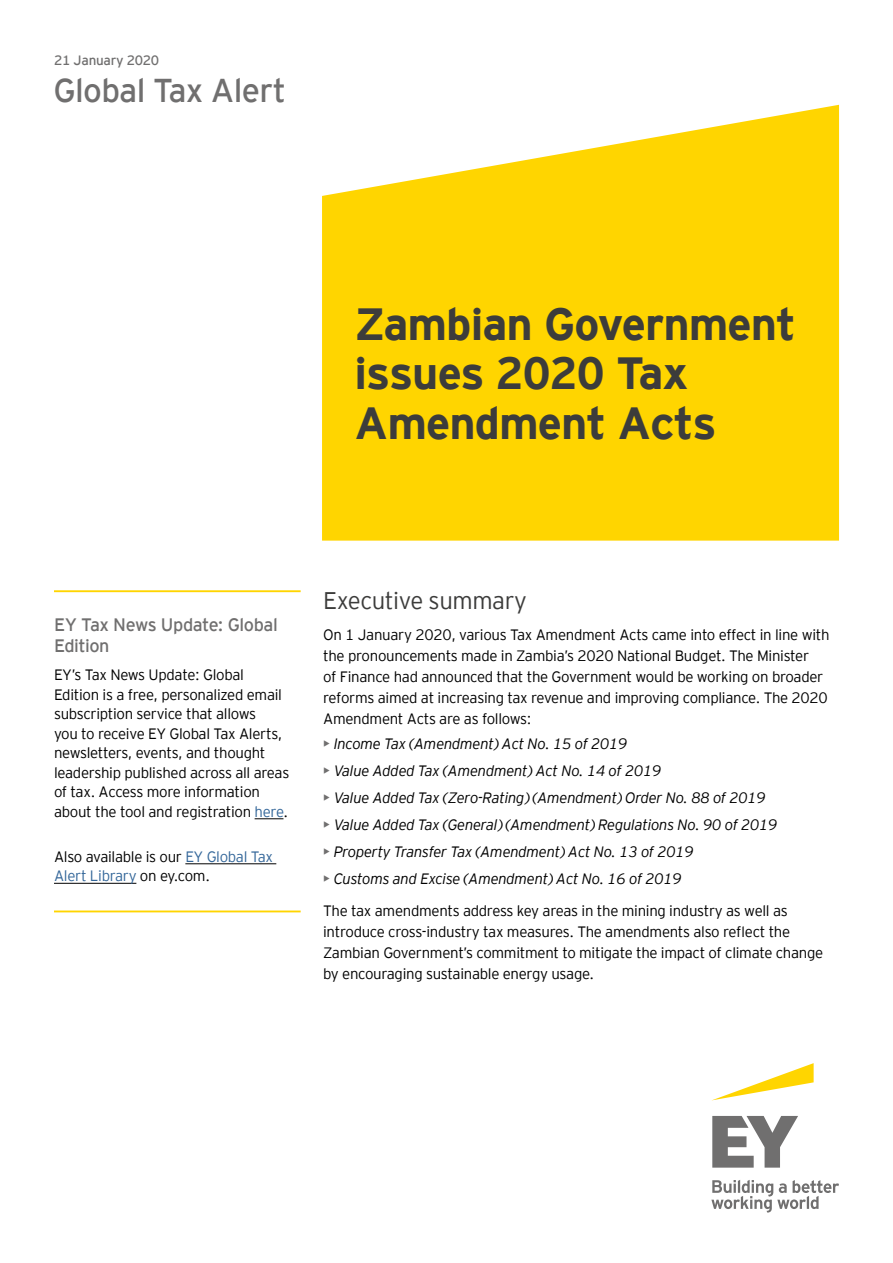
<style>
.page{position:relative;width:893px;height:1263px;background:#fff}
.page>*{position:absolute;margin:0;border:0;box-sizing:border-box;transform-origin:0 0}
.t1{font:700 45px/49.5px "EY Interstate";letter-spacing:-.02em;color:#3c3c3b}
.t2{font:33px "EY Interstate";letter-spacing:-.02em;color:#706f6f}
.t3{font:300 24px "EY Interstate";letter-spacing:-.02em;color:#3c3c3b}
.t4{font:18px/21px "EY Interstate";letter-spacing:-.025em;color:#706f6f}
.t5{font:300 15px/19.5px "EY Interstate";letter-spacing:-.02em;color:#000}
.t6{font:italic 300 15px "EY Interstate";letter-spacing:-.02em;color:#000}
.t7{font:13.5px "EY Interstate";letter-spacing:-.02em;color:#706f6f}
.s1{color:#369}
.s2{font-weight:400;font-style:normal;color:#706f6f}
.s3{font-weight:400;color:#706f6f}
.s4{font-style:italic}
</style>
<div class="page">
<svg style="left:322px;top:105px;width:517px;height:436px;background:#ffd91a"></svg>
<hr style="left:54px;top:590px;width:247px;height:2px;background:#ffd500">
<svg style="left:255px;top:818px;width:28px;height:1px"></svg>
<hr style="left:185px;top:863px;width:91px;height:1px;background:#000">
<hr style="left:54px;top:883px;width:82px;height:1px;background:#000">
<hr style="left:54px;top:910px;width:247px;height:2px;background:#ffd500">
<svg style="left:713px;top:1063px;width:101px;height:37px"></svg>
<svg style="left:711px;top:1116px;width:128px;height:96px"></svg>
<p class="t7" style="left:54px;top:50px;width:107px">21 January 2020</p>
<h2 class="t2" style="left:53px;top:67px;width:234px">Global Tax Alert</h2>
<h1 class="t1" style="left:354px;top:296px;width:443px">Zambian Government issues 2020 Tax<br>Amendment Acts</h1>
<p class="t4" style="left:54px;top:613px;width:225px">EY Tax News Update: Global<br>Edition</p>
<p class="t5" style="left:54px;top:664px;width:237px">EY’s Tax News Update: Global Edition is a free, personalized email subscription service that allows<br>you to receive EY Global Tax Alerts, newsletters, events, and thought leadership published across all areas of tax. Access more information about the tool and registration <span class="s1">here</span>.</p>
<p class="t5" style="left:54px;top:846px;width:221px">Also available is our <span class="s1">EY Global Tax<br>Alert Library</span> on ey.com.</p>
<h3 class="t3" style="left:323px;top:584px;width:205px">Executive summary</h3>
<p class="t5" style="left:323px;top:623px;width:508px;line-height:21px">On 1 January 2020, various Tax Amendment Acts came into effect in line with the pronouncements made in Zambia’s 2020 National Budget. The Minister<br>of Finance had announced that the Government would be working on broader reforms aimed at increasing tax revenue and improving compliance. The 2020<br>Amendment Acts are as follows:</p>
<p class="t6" style="left:323px;top:733px;width:306px"><span class="s2">•</span> Income Tax (Amendment) Act No. 15 of 2019</p>
<p class="t6" style="left:323px;top:760px;width:340px"><span class="s2">•</span> Value Added Tax (Amendment) Act No. 14 of 2019</p>
<p class="t6" style="left:323px;top:787px;width:444px"><span class="s2">•</span> Value Added Tax (Zero-Rating) (Amendment) Order No. 88 of 2019</p>
<p class="t6" style="left:323px;top:814px;width:456px"><span class="s2">•</span> Value Added Tax (General) (Amendment) Regulations No. 90 of 2019</p>
<p class="t6" style="left:323px;top:841px;width:372px"><span class="s2">•</span> Property Transfer Tax (Amendment) Act No. 13 of 2019</p>
<p class="t5" style="left:323px;top:862px;width:466px;line-height:31.5px"><span class="s3">•</span> <span class="s4">Customs and Excise (Amendment) Act No. 16 of 2019<br></span>The tax amendments address key areas in the mining industry as well as</p>
<p class="t5" style="left:323px;top:920px;width:502px;line-height:21px">introduce cross-industry tax measures. The amendments also reflect the<br>Zambian Government’s commitment to mitigate the impact of climate change by encouraging sustainable energy usage.</p>
</div>
